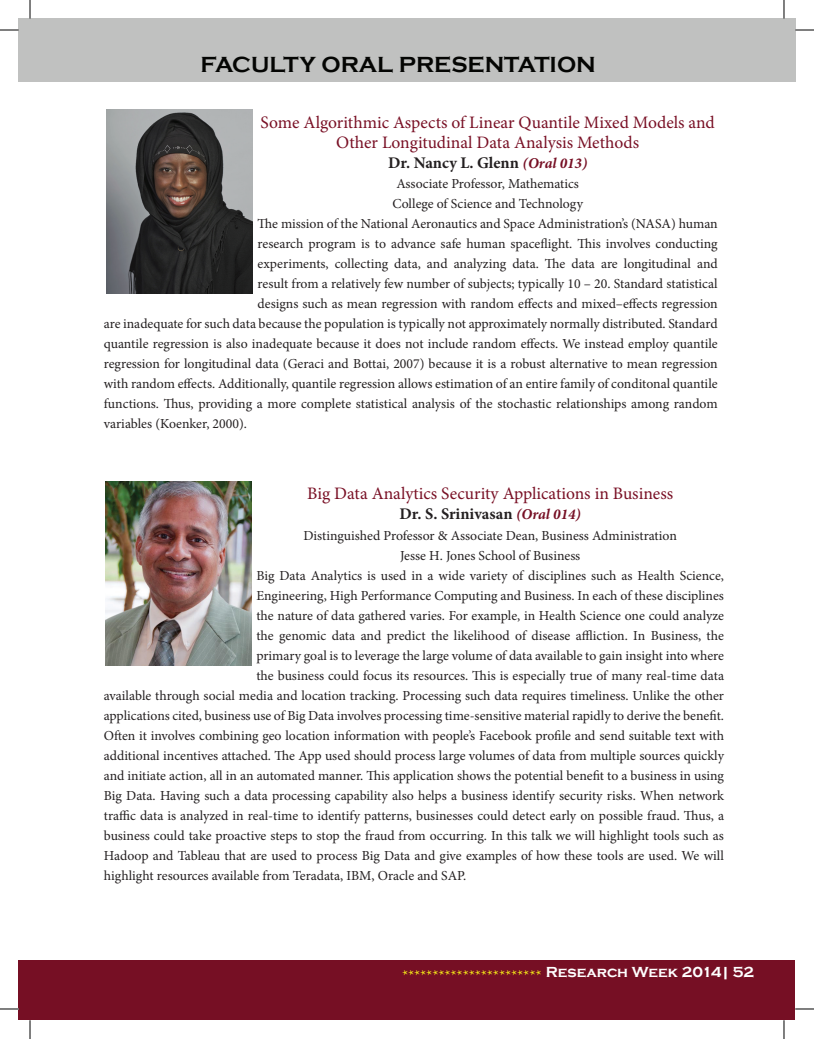
<style>
.page{position:relative;width:814px;height:1039px;background:#fff}
.page>*{position:absolute;margin:0;border:0;box-sizing:border-box;transform-origin:0 0}
.t1{font:700 22.5px "Copperplate Gothic";color:#040503}
.t2{font:17.5px/20px "Minion Pro";color:#791025;text-align:center}
.t3{font:700 16.25px "Minion Pro";color:#231f20}
.t4{font:700 15px "Copperplate Gothic";letter-spacing:-.005em;color:#fff}
.t5{font:13.75px "Minion Pro";color:#231f20}
.s1{font-style:italic;font-size:15px;color:#760f24}
</style>
<div class="page">
<div style="left:19px;top:960px;width:776px;height:60px;background:#760f24"></div>
<img style="left:107px;top:109px;width:145px;height:184px">
<img style="left:105px;top:481px;width:146px;height:184px">
<div style="left:19px;top:19px;width:776px;height:63px;background:#c0c1c0"></div>
<svg style="left:0;top:29px;width:19px;height:2px"></svg>
<svg style="left:795px;top:29px;width:19px;height:2px"></svg>
<svg style="left:0;top:1008px;width:19px;height:2px"></svg>
<svg style="left:795px;top:1008px;width:19px;height:2px"></svg>
<svg style="left:29px;top:0;width:2px;height:19px"></svg>
<svg style="left:29px;top:1020px;width:2px;height:19px"></svg>
<svg style="left:783px;top:0;width:2px;height:19px"></svg>
<svg style="left:783px;top:1020px;width:2px;height:19px"></svg>
<h1 class="t1" style="left:201px;top:52px;width:252px">FACULTY ORAL PRESENT</h1>
<h1 class="t1" style="left:518px;top:52px;width:33px">ATION</h1>
<p class="t2" style="left:261px;top:112px;width:456px">Some Algorithmic Aspects of Linear Quantile Mixed Models and<br>Other Longitudinal Data Analysis Methods</p>
<p class="t3" style="left:388px;top:151px;width:200px">Dr. Nancy L. Glenn <span class="s1">(Oral 013)</span></p>
<p class="t5" style="left:396px;top:174px;width:184px">Associate Professor, Mathematics</p>
<p class="t5" style="left:392px;top:194px;width:192px">College of Science and Technology</p>
<p class="t5" style="left:258px;top:214px;width:462px">The mission of the National Aeronautics and Space Administration’s (NASA) human</p>
<p class="t5" style="left:258px;top:234px;width:461px">research program is to advance safe human spaceflight. This involves conducting</p>
<p class="t5" style="left:258px;top:254px;width:462px">experiments, collecting data, and analyzing data. The data are longitudinal and</p>
<p class="t5" style="left:258px;top:274px;width:461px">result from a relatively few number of subjects; typically 10 – 20. Standard statistical</p>
<p class="t5" style="left:258px;top:294px;width:462px">designs such as mean regression with random effects and mixed–effects regression</p>
<p class="t5" style="left:104px;top:314px;width:615px">are inadequate for such data because the population is typically not approximately normally distributed. Standard</p>
<p class="t5" style="left:104px;top:334px;width:615px">quantile regression is also inadequate because it does not include random effects. We instead employ quantile</p>
<p class="t5" style="left:104px;top:354px;width:615px">regression for longitudinal data (Geraci and Bottai, 2007) because it is a robust alternative to mean regression</p>
<p class="t5" style="left:104px;top:374px;width:615px">with random effects. Additionally, quantile regression allows estimation of an entire family of conditonal quantile</p>
<p class="t5" style="left:104px;top:394px;width:615px">functions. Thus, providing a more complete statistical analysis of the stochastic relationships among random</p>
<p class="t5" style="left:104px;top:414px;width:145px">variables (Koenker, 2000).</p>
<p class="t2" style="left:307px;top:484px;width:367px">Big Data Analytics Security Applications in Business</p>
<p class="t3" style="left:400px;top:503px;width:183px">Dr. S. Srinivasan <span class="s1">(Oral 014)</span></p>
<p class="t5" style="left:303px;top:526px;width:375px">Distinguished Professor &amp; Associate Dean, Business Administration</p>
<p class="t5" style="left:400px;top:546px;width:182px">Jesse H. Jones School of Business</p>
<p class="t5" style="left:256px;top:566px;width:469px">Big Data Analytics is used in a wide variety of disciplines such as Health Science,</p>
<p class="t5" style="left:256px;top:586px;width:469px">Engineering, High Performance Computing and Business. In each of these disciplines</p>
<p class="t5" style="left:256px;top:606px;width:469px">the nature of data gathered varies. For example, in Health Science one could analyze</p>
<p class="t5" style="left:256px;top:626px;width:469px">the genomic data and predict the likelihood of disease affliction. In Business, the</p>
<p class="t5" style="left:256px;top:646px;width:469px">primary goal is to leverage the large volume of data available to gain insight into where</p>
<p class="t5" style="left:256px;top:666px;width:469px">the business could focus its resources. This is especially true of many real-time data</p>
<p class="t5" style="left:104px;top:686px;width:622px">available through social media and location tracking. Processing such data requires timeliness. Unlike the other</p>
<p class="t5" style="left:104px;top:706px;width:621px">applications cited, business use of Big Data involves processing time-sensitive material rapidly to derive the benefit.</p>
<p class="t5" style="left:104px;top:726px;width:622px">Often it involves combining geo location information with people’s Facebook profile and send suitable text with</p>
<p class="t5" style="left:104px;top:746px;width:621px">additional incentives attached. The App used should process large volumes of data from multiple sources quickly</p>
<p class="t5" style="left:104px;top:766px;width:622px">and initiate action, all in an automated manner. This application shows the potential benefit to a business in using</p>
<p class="t5" style="left:104px;top:786px;width:621px">Big Data. Having such a data processing capability also helps a business identify security risks. When network</p>
<p class="t5" style="left:104px;top:806px;width:622px">traffic data is analyzed in real-time to identify patterns, businesses could detect early on possible fraud. Thus, a</p>
<p class="t5" style="left:104px;top:826px;width:621px">business could take proactive steps to stop the fraud from occurring. In this talk we will highlight tools such as</p>
<p class="t5" style="left:104px;top:846px;width:621px">Hadoop and Tableau that are used to process Big Data and give examples of how these tools are used. We will</p>
<p class="t5" style="left:104px;top:866px;width:364px">highlight resources available from Teradata, IBM, Oracle and SAP.</p>
<p class="t4" style="left:546px;top:964px;width:210px">Research Week 2014| 52</p>
</div>
